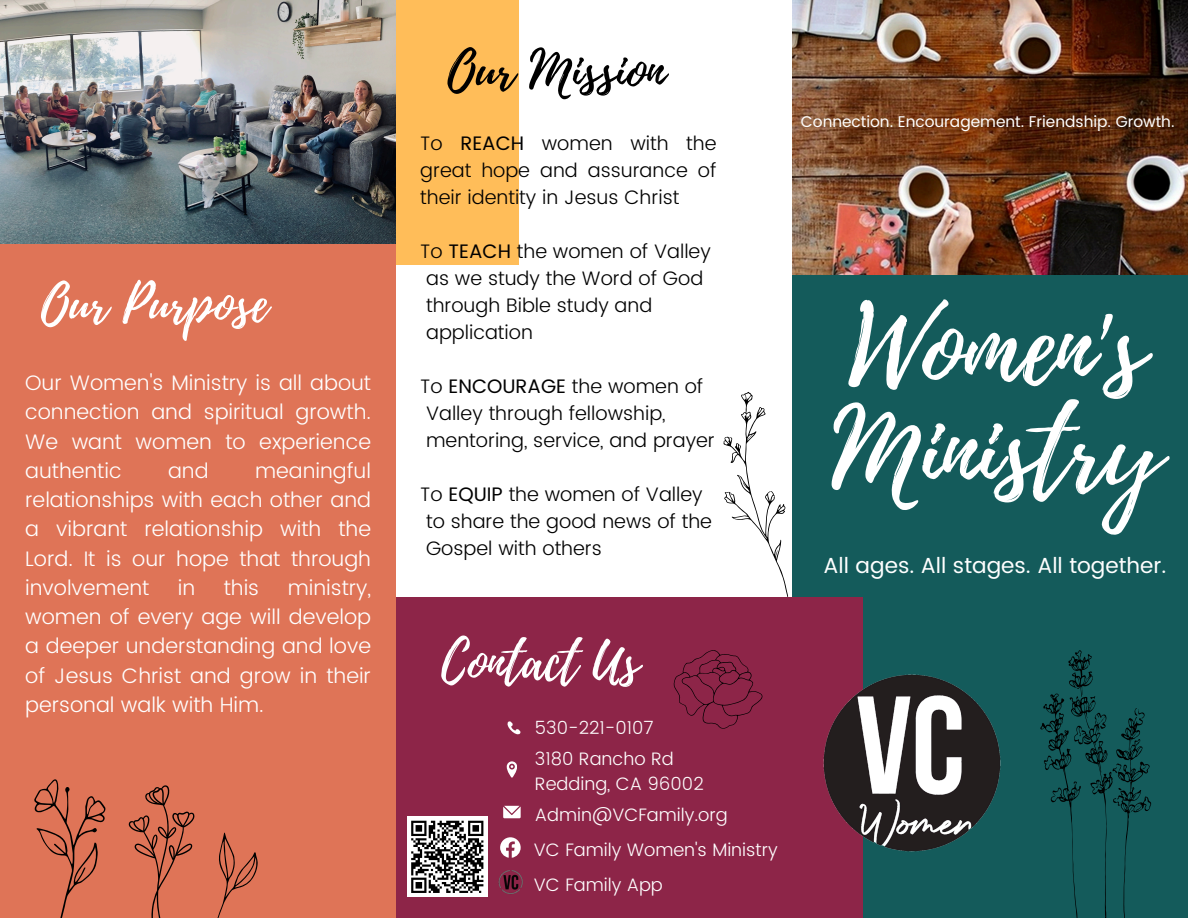
<style>
.page{position:relative;width:1188px;height:918px;background:#fff}
.page>*{position:absolute;margin:0;border:0;box-sizing:border-box;transform-origin:0 0}
.t1{font:108.9px/103.5px "Playlist Script";color:#fff}
.t2{font:52.5px "Playlist Script";color:#fff}
.t3{font:52.5px "Playlist Script";color:#000}
.t4{font:21.75px "Poppins";color:#fff}
.t5{font:300 21px/29.2px "Poppins";color:#fff;text-align:justify}
.t6{font:300 19.5px/27px "Poppins";color:#000}
.t7{font:300 18px/24.8px "Poppins";color:#fff}
.t8{font:15.45px "Poppins";color:#fff}
.s1{font-weight:400}
</style>
<div class="page">
<div style="left:792px;top:274px;width:396px;height:644px;background:#145b5b"></div>
<div style="left:396px;top:597px;width:467px;height:321px;background:#8d2548"></div>
<img style="left:0;top:0;width:396px;height:244px">
<div style="left:0;top:244px;width:396px;height:674px;background:#df7457"></div>
<div style="left:396px;top:0;width:123px;height:264px;background:#ffbd59"></div>
<svg style="left:507px;top:721px;width:13px;height:14px"></svg>
<svg style="left:507px;top:761px;width:10px;height:16px"></svg>
<svg style="left:503px;top:806px;width:18px;height:12px"></svg>
<div style="left:407px;top:816px;width:81px;height:81px;background:#fff"></div>
<svg style="left:411px;top:820px;width:73px;height:73px"></svg>
<svg style="left:500px;top:837px;width:20px;height:21px"></svg>
<svg style="left:723px;top:392px;width:66px;height:205px"></svg>
<svg style="left:34px;top:779px;width:72px;height:139px"></svg>
<svg style="left:128px;top:785px;width:67px;height:133px"></svg>
<svg style="left:217px;top:833px;width:41px;height:85px"></svg>
<svg style="left:674px;top:650px;width:89px;height:79px"></svg>
<svg style="left:1040px;top:650px;width:112px;height:268px"></svg>
<img style="left:792px;top:0;width:396px;height:274px">
<img style="left:824px;top:674px;width:177px;height:177px">
<img style="left:498px;top:870px;width:25px;height:24px">
<p class="t2" style="left:41px;top:266px;width:229px">Our Purpose</p>
<h4 class="t5" style="left:25px;top:368px;width:347px">Our Women's Ministry is all about connection and spiritual growth.<br>We want women to experience authentic</h4>
<h4 class="t5" style="left:25px;top:456px;width:347px;text-indent:230px">meaningful relationships with each other and a vibrant relationship with the Lord. It is our hope that through involvement</h4>
<h4 class="t5" style="left:168px;top:456px;width:42px">and</h4>
<h4 class="t5" style="left:25px;top:573px;width:347px;text-indent:263px">ministry, women of every age will develop a deeper understanding and love of Jesus Christ and grow in their personal walk with Him.</h4>
<h4 class="t5" style="left:178px;top:573px;width:19px">in</h4>
<h4 class="t5" style="left:224px;top:573px;width:37px">this</h4>
<p class="t3" style="left:447px;top:33px;width:219px">Our Mission</p>
<h4 class="t6" style="left:420px;top:130px;width:298px;text-align:justify">To <span class="s1">REACH</span> women with the great hope and assurance of their identity in Jesus Christ</h4>
<h2 class="t6" style="left:426px;top:238px;width:286px;text-indent:-6px">To <span class="s1">TEACH</span> the women of Valley as we study the Word of God through Bible study and application</h2>
<h3 class="t6" style="left:426px;top:373px;width:290px;text-indent:-6px">To <span class="s1">ENCOURAGE</span> the women of<br>Valley through fellowship, mentoring, service, and prayer</h3>
<p class="t6" style="left:426px;top:481px;width:288px;text-indent:-6px">To <span class="s1">EQUIP</span> the women of Valley to share the good news of the<br>Gospel with others</p>
<p class="t2" style="left:441px;top:624px;width:199px">Contact Us</p>
<p class="t7" style="left:535px;top:715px;width:120px">530-221-0107</p>
<h4 class="t7" style="left:535px;top:746px;width:170px">3180 Rancho Rd<br>Redding, CA 96002</h4>
<h1 class="t7" style="left:535px;top:803px;width:194px">Admin@VCFamily.org</h1>
<p class="t7" style="left:534px;top:837px;width:245px">VC Family Women's Ministry</p>
<p class="t7" style="left:534px;top:872px;width:130px">VC Family App</p>
<p class="t8" style="left:801px;top:113px;width:375px">Connection. Encouragement. Friendship. Growth.</p>
<p class="t1" style="left:832px;top:298px;width:331px">Women's<br>Ministry</p>
<h3 class="t4" style="left:824px;top:553px;width:344px">All ages. All stages. All together.</h3>
</div>
